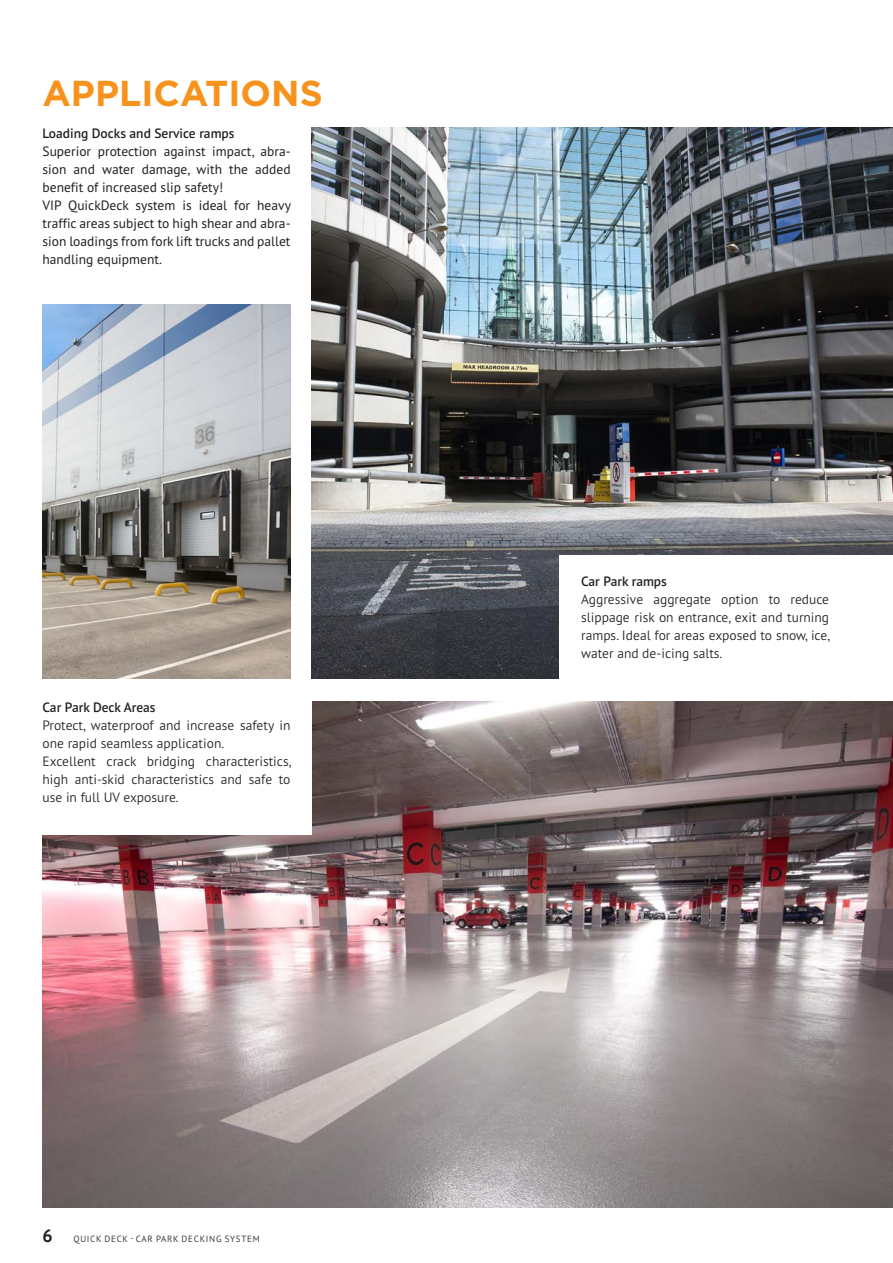
<style>
.page{position:relative;width:893px;height:1263px;background:#fff}
.page>*{position:absolute;margin:0;border:0;box-sizing:border-box;transform-origin:0 0}
.Headline{font:700 36px "Gotham";color:#f7931d}
.Bulletpoints{font:300 13.5px/18px "PT Sans Pro";color:#231f20;text-align:justify}
.Bulletpoints-2{font:13.5px/18px "PT Sans Pro";color:#231f20;text-align:justify}
.Bulletpoints-3{font:600 13.5px "PT Sans Pro";color:#231f20}
.t1{font:300 9px "PT Sans Pro";letter-spacing:.08em;color:#231f20}
.s1{font-weight:700;font-size:18px}
</style>
<div class="page">
<img style="left:312px;top:128px;width:581px;height:550px">
<div style="left:560px;top:555px;width:333px;height:147px;background:#fff"></div>
<img style="left:43px;top:305px;width:248px;height:373px">
<img style="left:43px;top:702px;width:850px;height:506px">
<div style="left:32px;top:688px;width:280px;height:147px;background:#fff"></div>
<p class="Headline" style="left:43px;top:70px;width:282px">APPLICATIONS</p>
<p class="Bulletpoints-3" style="left:43px;top:124px;width:194px">Loading Docks and Service ramps</p>
<p class="Bulletpoints-2" style="left:43px;top:142px;width:250px">Superior protection against impact, abra&shy;sion and water damage, with the added benefit of increased slip safety!</p>
<p class="Bulletpoints-2" style="left:43px;top:196px;width:250px">VIP QuickDeck system is ideal for heavy traffic areas subject to high shear and abra&shy;sion loadings from fork lift trucks and pallet handling equipment.</p>
<p class="Bulletpoints-3" style="left:43px;top:698px;width:115px">Car Park Deck Areas</p>
<p class="Bulletpoints" style="left:43px;top:716px;width:250px">Protect, waterproof and increase safety in one rapid seamless application.</p>
<p class="Bulletpoints" style="left:43px;top:752px;width:251px">Excellent crack bridging characteristics, high anti-skid characteristics and safe to use in full UV exposure.</p>
<p class="t1" style="left:43px;top:1233px;width:219px"><span class="s1">6</span> QUICK DECK - CAR PARK DECKING SYSTEM</p>
<p class="Bulletpoints-3" style="left:581px;top:572px;width:87px">Car Park ramps</p>
<p class="Bulletpoints" style="left:581px;top:590px;width:251px">Aggressive aggregate option to reduce slippage risk on entrance, exit and turning ramps. Ideal for areas exposed to snow, ice, water and de-icing salts.</p>
</div>
